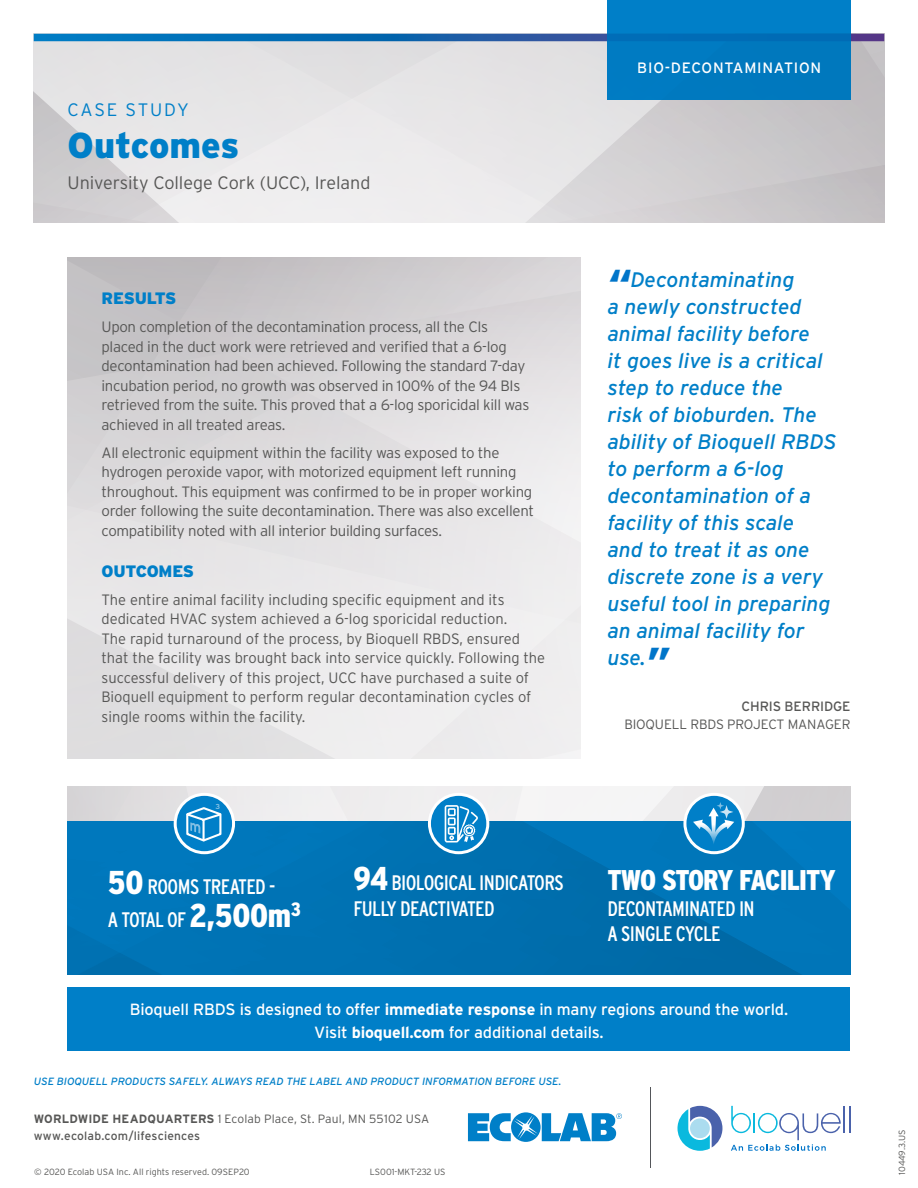
<style>
.page{position:relative;width:918px;height:1188px;background:#fff}
.page>*{position:absolute;margin:0;border:0;box-sizing:border-box;transform-origin:0 0}
.t1{font:900 36px "Interstate";letter-spacing:-.005em;color:#007fc8}
.t2{font:900 28.5px "Interstate Condensed";letter-spacing:-.03em;color:#fff}
.t3{font:italic 21px/27px "Interstate";color:#007fc8}
.t4{font:21px/25.5px "Interstate Condensed";letter-spacing:-.03em;color:#fff}
.t5{font:300 18px "Interstate";letter-spacing:-.005em;color:#575756}
.t6{font:300 18px "Interstate";letter-spacing:.095em;color:#007fc8}
.t7{font:900 16.5px "Interstate";letter-spacing:-.01em;color:#007fc8}
.t8{font:16.2px/22.5px "Interstate";letter-spacing:-.01em;color:#fff;text-align:center}
.t9{font:300 15px/19.5px "Interstate";letter-spacing:-.02em;color:#575756}
.t10{font:300 15px/19.5px "Interstate";color:#575756}
.t11{font:15px "Interstate";letter-spacing:.05em;color:#fff}
.t12{font:300 13.5px "Interstate";letter-spacing:-.01em;color:#575756}
.t13{font:13.5px "Interstate";letter-spacing:-.01em;color:#575756}
.t14{font:300 12px/17.1px "Interstate";letter-spacing:.01em;color:#575756}
.t15{font:italic 10.5px "Interstate";color:#007fc8}
.t16{font:300 9px "Interstate";color:#575756}
.t17{font:700 7.2px "Interstate";color:#fff}
.s1{font-weight:900;font-size:37.5px;color:#0075c9}
.s2{font-weight:900;font-size:33px}
.s3{font-weight:700}
.s4{font-weight:400}
</style>
<div class="page">
<div style="left:34px;top:41px;width:734px;height:62px;background:#e3e2e4"></div>
<svg style="left:34px;top:103px;width:850px;height:119px;background:#dddbdd"></svg>
<svg style="left:34px;top:34px;width:850px;height:7px;background:#1165ae"></svg>
<div style="left:608px;top:0;width:243px;height:100px;background:#007fc8"></div>
<svg style="left:468px;top:1112px;width:154px;height:30px"></svg>
<hr style="left:650px;top:1087px;width:1px;height:80px;background:#54565a">
<hr style="left:843px;top:1106px;width:2px;height:27px;background:#4a62ab">
<svg style="left:849px;top:1106px;width:1px;height:27px"></svg>
<svg style="left:678px;top:1106px;width:44px;height:45px"></svg>
<div style="left:690px;top:1118px;width:20px;height:20px;background:#abdcef;border-radius:50%"></div>
<svg style="left:731px;top:1106px;width:110px;height:45px"></svg>
<div style="left:68px;top:786px;width:782px;height:188px;background:#0072b3"></div>
<svg style="left:68px;top:257px;width:512px;height:501px;background:#dfdddf"></svg>
<div style="left:68px;top:987px;width:782px;height:64px;background:#007fc8"></div>
<svg style="left:68px;top:786px;width:782px;height:68px"></svg>
<p class="t6" style="left:68px;top:99px;width:123px">CASE STUDY</p>
<h1 class="t1" style="left:68px;top:124px;width:173px">Outcomes</h1>
<p class="t5" style="left:68px;top:172px;width:304px">University College Cork (UCC), Ireland</p>
<p class="t7" style="left:102px;top:289px;width:76px">RESULTS</p>
<p class="t9" style="left:102px;top:317px;width:429px">Upon completion of the decontamination process, all the CIs placed in the duct work were retrieved and verified that a 6-log decontamination had been achieved. Following the standard 7-day incubation period, no growth was observed in 100% of the 94 BIs retrieved from the suite. This proved that a 6-log sporicidal kill was achieved in all treated areas.</p>
<p class="t9" style="left:102px;top:443px;width:434px">All electronic equipment within the facility was exposed to the hydrogen peroxide vapor, with motorized equipment left running throughout. This equipment was confirmed to be in proper working order following the suite decontamination. There was also excellent compatibility noted with all interior building surfaces.</p>
<p class="t7" style="left:102px;top:562px;width:94px">OUTCOMES</p>
<p class="t10" style="left:102px;top:590px;width:445px">The entire animal facility including specific equipment and its dedicated HVAC system achieved a 6-log sporicidal reduction.<br>The rapid turnaround of the process, by Bioquell RBDS, ensured that the facility was brought back into service quickly. Following the successful delivery of this project, UCC have purchased a suite of Bioquell equipment to perform regular decontamination cycles of single rooms within the facility.</p>
<p class="t17" style="left:215px;top:803px;width:6px">3</p>
<p class="t11" style="left:637px;top:59px;width:185px">BIO-DECONTAMINATION</p>
<p class="t3" style="left:607px;top:266px;width:231px"><span class="s1">“</span>Decontaminating<br>a newly constructed animal facility before<br>it goes live is a critical step to reduce the<br>risk of bioburden. The ability of Bioquell RBDS to perform a 6-log decontamination of a facility of this scale<br>and to treat it as one discrete zone is a very useful tool in preparing an animal facility for use.<span class="s1">”</span></p>
<p class="t13" style="left:742px;top:698px;width:110px">CHRIS BERRIDGE</p>
<p class="t12" style="left:624px;top:716px;width:228px">BIOQUELL RBDS PROJECT MANAGER</p>
<h3 class="t4" style="left:353px;top:870px;width:212px"><span class="s2">94</span> BIOLOGICAL INDICATORS<br>FULLY DEACTIVATED</h3>
<h3 class="t4" style="left:108px;top:870px;width:194px;line-height:33px"><span class="s2">50</span> ROOMS TREATED -<br>A TOTAL OF <span class="s2">2,500m</span><sup>3</sup></h3>
<h2 class="t2" style="left:608px;top:864px;width:230px">TWO STORY FACILITY</h2>
<h3 class="t4" style="left:607px;top:895px;width:149px">DECONTAMINATED IN<br>A SINGLE CYCLE</h3>
<p class="t8" style="left:130px;top:998px;width:660px">Bioquell RBDS is designed to offer <span class="s3">immediate response</span> in many regions around the world.<br>Visit <span class="s3">bioquell.com</span> for additional details.</p>
<p class="t15" style="left:34px;top:1076px;width:529px">USE BIOQUELL PRODUCTS SAFELY. ALWAYS READ THE LABEL AND PRODUCT INFORMATION BEFORE USE.</p>
<p class="t14" style="left:34px;top:1110px;width:397px"><span class="s3">WORLDWIDE HEADQUARTERS</span> 1 Ecolab Place, St. Paul, MN 55102 USA <span class="s4">www.ecolab.com/lifesciences</span></p>
<p class="t16" style="left:34px;top:1167px;width:217px">© 2020 Ecolab USA Inc. All rights reserved. 09SEP20</p>
<p class="t16" style="left:370px;top:1167px;width:77px">LS001-MKT-232 US</p>
<p class="t16" style="left:897px;top:1175px;width:47px;rotate:-90deg">10449.3.US</p>
</div>
